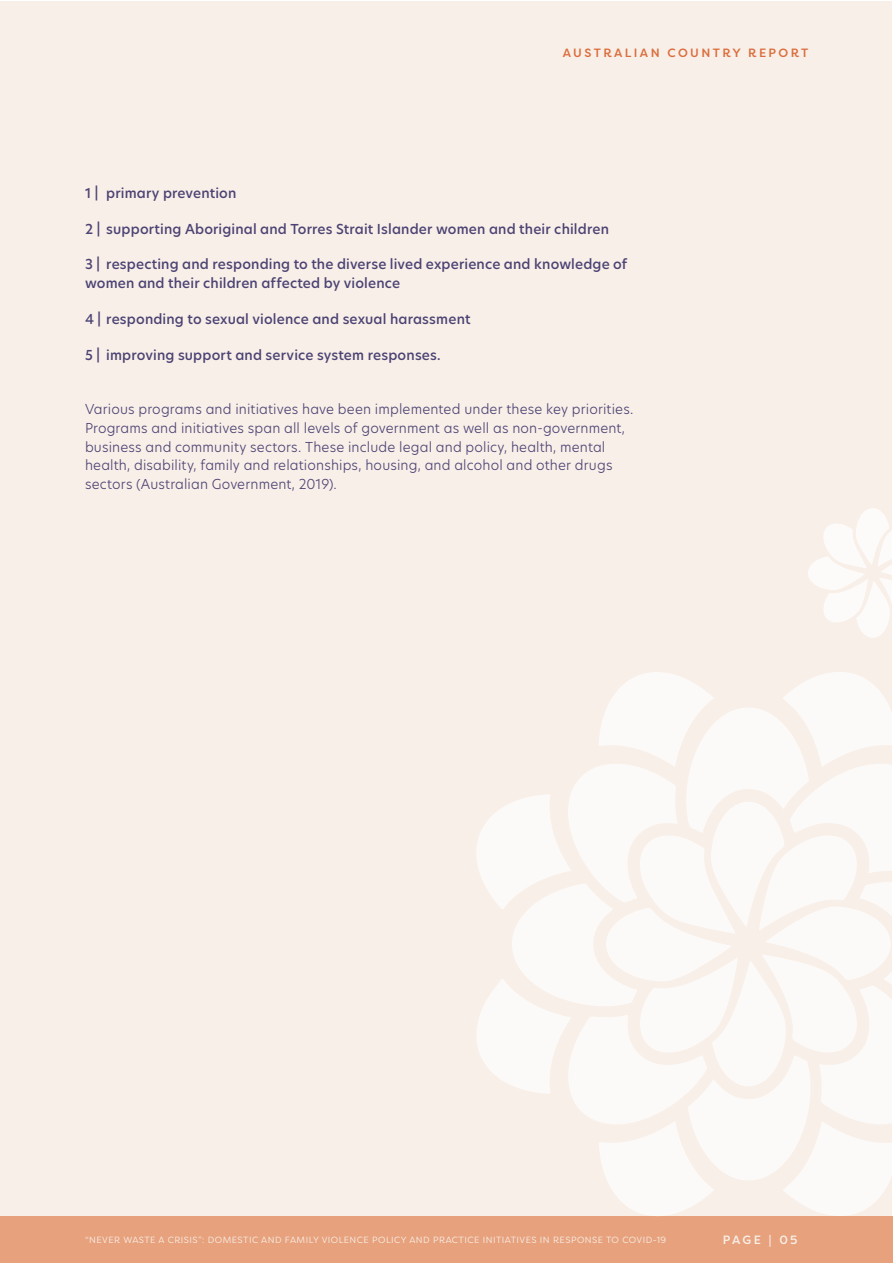
<style>
.page{position:relative;width:893px;height:1263px;background:#fff}
.page>*{position:absolute;margin:0;border:0;box-sizing:border-box;transform-origin:0 0}
.Body_text{font:300 13.5px/18.8px "Hero New";letter-spacing:.01em;color:#4c4374}
.t1{font:500 13.5px/18.8px "Hero New";letter-spacing:.01em;color:#4c4374}
.t2{font:500 12px "Filson Pro";letter-spacing:.2em;color:#db6d3c}
.t3{font:500 12px "Filson Pro";letter-spacing:.19em;color:#f8efe8}
.t4{font:9px "Filson Pro";letter-spacing:.05em;color:#f8efe8}
</style>
<div class="page">
<div style="left:0;top:2px;width:892px;height:1261px;background:#f8efe8"></div>
<div style="left:0;top:1216px;width:893px;height:47px;background:#e7a17c"></div>
<svg style="left:476px;top:672px;width:416px;height:544px"></svg>
<svg style="left:808px;top:508px;width:84px;height:130px"></svg>
<p class="t2" style="left:563px;top:44px;width:247px">AUSTRALIAN COUNTRY REPORT</p>
<p class="t1" style="left:85px;top:183px;width:153px">1 | primary prevention</p>
<p class="t1" style="left:85px;top:219px;width:525px">2 | supporting Aboriginal and Torres Strait Islander women and their children</p>
<p class="t1" style="left:85px;top:255px;width:544px">3 | respecting and responding to the diverse lived experience and knowledge of women and their children affected by violence</p>
<p class="t1" style="left:85px;top:309px;width:387px">4 | responding to sexual violence and sexual harassment</p>
<p class="t1" style="left:85px;top:345px;width:357px">5 | improving support and service system responses.</p>
<p class="Body_text" style="left:85px;top:400px;width:550px">Various programs and initiatives have been implemented under these key priorities.<br>Programs and initiatives span all levels of government as well as non-government, business and community sectors. These include legal and policy, health, mental health, disability, family and relationships, housing, and alcohol and other drugs sectors (Australian Government, 2019).</p>
<p class="t4" style="left:85px;top:1234px;width:583px">“NEVER WASTE A CRISIS”: DOMESTIC AND FAMILY VIOLENCE POLICY AND PRACTICE INITIATIVES IN RESPONSE TO COVID-19</p>
<p class="t3" style="left:723px;top:1231px;width:76px">PAGE | 05</p>
</div>
